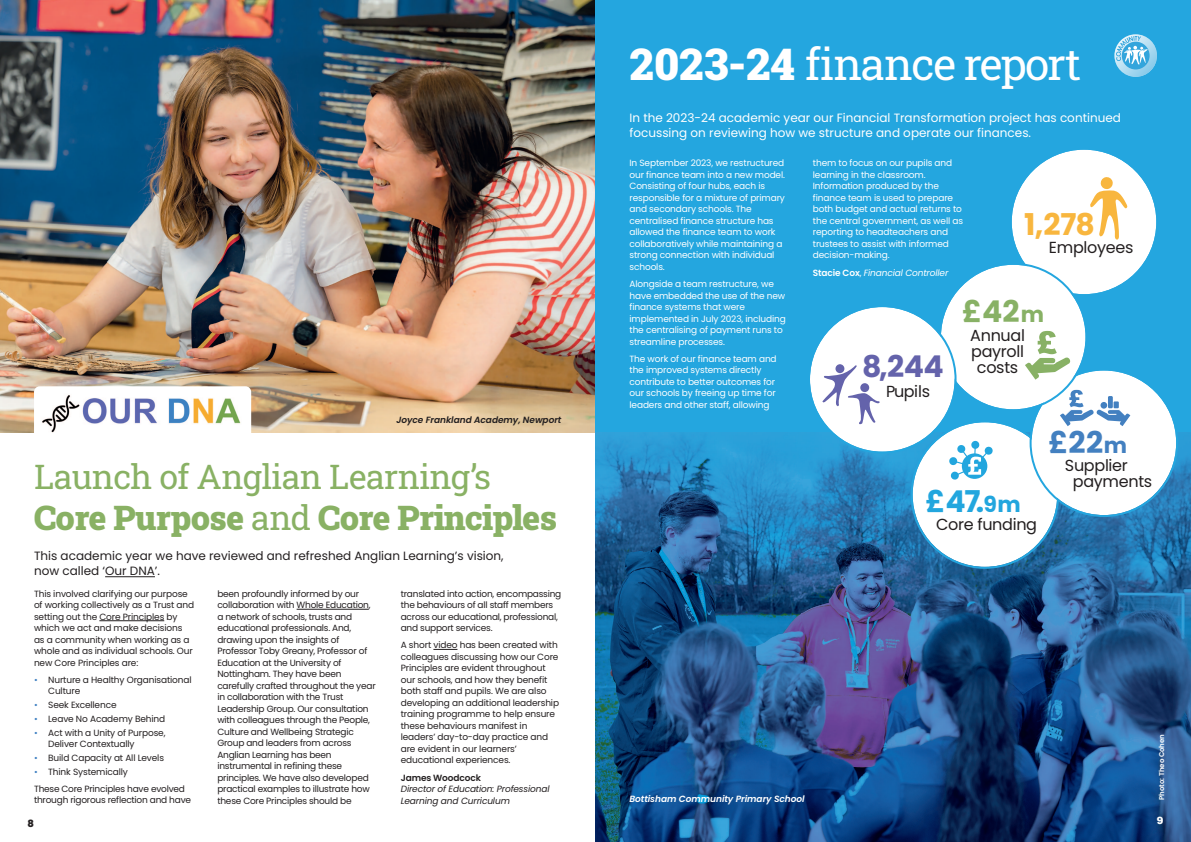
<style>
.page{position:relative;width:1191px;height:842px;background:#fff}
.page>*{position:absolute;margin:0;border:0;box-sizing:border-box;transform-origin:0 0}
.t1{font:44px "Roboto Slab";letter-spacing:-.035em;color:#fff}
.t2{font:34px/41px "Roboto Slab";letter-spacing:-.02em;color:#89b164}
.t3{font:700 30px "Poppins";color:#22a6de}
.t4{font:700 30px "Poppins";color:#f8b63e}
.t5{font:700 30px "Poppins";color:#6463ab}
.t6{font:700 30px "Poppins";color:#4380c0}
.t7{font:700 30px "Poppins";color:#88b165}
.t8{font:16px/16px "Poppins";letter-spacing:-.02em;color:#231f20}
.t9{font:12px/15.5px "Poppins";color:#fff}
.t10{font:12px/15.5px "Poppins";color:#231f20}
.t11{font:900 10px "Arial";color:#fff}
.t12{font:800 10px "Poppins";color:#231f20}
.t13{font:9px/11.5px "Poppins";letter-spacing:-.025em;color:#231f20}
.t14{font:9px/11.5px "Poppins";letter-spacing:-.015em;color:#fff}
.t15{font:italic 9px/11.5px "Poppins";letter-spacing:-.015em;color:#231f20}
.t16{font:italic 600 9px "Poppins";letter-spacing:-.005em;color:#fff}
.t17{font:italic 9px "Poppins";letter-spacing:-.015em;color:#fff}
.t18{font:italic 600 9px "Poppins";letter-spacing:-.005em;color:#231f20}
.t19{font:600 7px "Poppins";letter-spacing:-.005em;color:#fff}
.s1{font-weight:900}
.s2{color:#4181c3}
.s3{font-weight:600;font-style:normal}
.s4{font-style:normal}
.s5{font-size:22px}
</style>
<div class="page">
<img style="left:0;top:0;width:595px;height:432px">
<div style="left:595px;top:0;width:596px;height:842px;background:#24a6df"></div>
<img style="left:595px;top:432px;width:596px;height:410px">
<hr style="left:105px;top:576px;width:50px;height:1px;background:#231f20">
<hr style="left:99px;top:620px;width:65px;height:1px;background:#231f20">
<hr style="left:297px;top:609px;width:72px;height:1px;background:#231f20">
<svg style="left:433px;top:649px;width:24px;height:1px"></svg>
<img style="left:34px;top:386px;width:217px;height:53px;border-radius:6px">
<svg style="left:1114px;top:34px;width:43px;height:43px"></svg>
<div style="left:1121px;top:42px;width:28px;height:27px;background:#33a5dc;border-radius:50%"></div>
<svg style="left:1116px;top:36px;width:32px;height:29px"></svg>
<svg style="left:808px;top:149px;width:370px;height:420px"></svg>
<p class="t18" style="left:396px;top:413px;width:167px">Joyce Frankland Academy, Newport</p>
<p class="t2" style="left:34px;top:455px;width:524px">Launch of Anglian Learning’s<br><span class="s1">Core Purpose</span> and <span class="s1">Core Principles</span></p>
<p class="t10" style="left:34px;top:548px;width:471px">This academic year we have reviewed and refreshed Anglian Learning’s vision, now called ‘Our DNA’.</p>
<p class="t13" style="left:34px;top:588px;width:162px">This involved clarifying our purpose of working collectively as a Trust and setting out the Core Principles by which we act and make decisions as a community when working as a whole and as individual schools. Our new Core Principles are:</p>
<p class="t13" style="left:48px;top:674px;width:145px;text-indent:-14px"><span class="s2">•</span> Nurture a Healthy Organisational<br>Culture</p>
<p class="t13" style="left:34px;top:699px;width:84px"><span class="s2">•</span> Seek Excellence</p>
<p class="t13" style="left:34px;top:713px;width:133px"><span class="s2">•</span> Leave No Academy Behind</p>
<p class="t13" style="left:48px;top:727px;width:119px;text-indent:-14px"><span class="s2">•</span> Act with a Unity of Purpose,<br>Deliver Contextually</p>
<p class="t13" style="left:34px;top:752px;width:132px"><span class="s2">•</span> Build Capacity at All Levels</p>
<p class="t13" style="left:34px;top:766px;width:95px"><span class="s2">•</span> Think Systemically</p>
<p class="t13" style="left:34px;top:783px;width:159px">These Core Principles have evolved through rigorous reflection and have</p>
<p class="t13" style="left:217px;top:588px;width:160px">been profoundly informed by our collaboration with Whole Education, a network of schools, trusts and educational professionals. And, drawing upon the insights of Professor Toby Greany, Professor of Education at the University of Nottingham. They have been carefully crafted throughout the year in collaboration with the Trust Leadership Group. Our consultation with colleagues through the People, Culture and Wellbeing Strategic Group and leaders from across Anglian Learning has been instrumental in refining these principles. We have also developed practical examples to illustrate how these Core Principles should be</p>
<p class="t13" style="left:401px;top:588px;width:162px">translated into action, encompassing the behaviours of all staff members across our educational, professional, and support services.</p>
<p class="t13" style="left:401px;top:639px;width:160px">A short video has been created with colleagues discussing how our Core<br>Principles are evident throughout our schools, and how they benefit both staff and pupils. We are also developing an additional leadership training programme to help ensure these behaviours manifest in leaders’ day-to-day practice and are evident in our learners’ educational experiences.</p>
<p class="t15" style="left:401px;top:772px;width:150px"><span class="s3">James Woodcock<br></span>Director of Education: Professional<br>Learning and Curriculum</p>
<p class="t12" style="left:27px;top:816px;width:8px">8</p>
<p class="t1" style="left:629px;top:34px;width:453px"><span class="s1">2023-24</span> finance report</p>
<p class="t9" style="left:629px;top:110px;width:493px">In the 2023-24 academic year our Financial Transformation project has continued focussing on reviewing how we structure and operate our finances.</p>
<p class="t14" style="left:629px;top:157px;width:157px">In September 2023, we restructured our finance team into a new model.<br>Consisting of four hubs, each is responsible for a mixture of primary and secondary schools. The centralised finance structure has allowed the finance team to work collaboratively while maintaining a strong connection with individual schools.</p>
<p class="t14" style="left:629px;top:278px;width:158px">Alongside a team restructure, we have embedded the use of the new finance systems that were implemented in July 2023, including the centralising of payment runs to streamline processes.</p>
<p class="t14" style="left:629px;top:353px;width:149px">The work of our finance team and the improved systems directly contribute to better outcomes for our schools by freeing up time for leaders and other staff, allowing</p>
<p class="t14" style="left:813px;top:157px;width:152px">them to focus on our pupils and learning in the classroom.<br>Information produced by the finance team is used to prepare both budget and actual returns to the central government, as well as reporting to headteachers and trustees to assist with informed decision-making.</p>
<p class="t17" style="left:813px;top:266px;width:137px"><span class="s3">Stacie Cox</span><span class="s4">,</span> Financial Controller</p>
<p class="t4" style="left:1024px;top:208px;width:72px">1,278</p>
<p class="t8" style="left:1049px;top:241px;width:86px">Employees</p>
<p class="t7" style="left:962px;top:294px;width:83px">£42<span class="s5">m</span></p>
<p class="t8" style="left:970px;top:329px;width:56px;text-align:center">Annual payroll costs</p>
<p class="t5" style="left:862px;top:350px;width:83px">8,244</p>
<p class="t8" style="left:886px;top:386px;width:46px">Pupils</p>
<p class="t16" style="left:629px;top:792px;width:177px">Bottisham Community Primary School</p>
<p class="t3" style="left:925px;top:484px;width:97px">£47.<span class="s5">9m</span></p>
<p class="t8" style="left:936px;top:518px;width:102px">Core funding</p>
<p class="t6" style="left:1048px;top:425px;width:80px">£22<span class="s5">m</span></p>
<p class="t8" style="left:1073px;top:459px;width:81px;text-indent:-8px">Supplier payments</p>
<p class="t19" style="left:1157px;top:800px;width:68px;rotate:-90deg">Photo: Theo Cohen</p>
<p class="t11" style="left:1157px;top:813px;width:8px">9</p>
</div>
